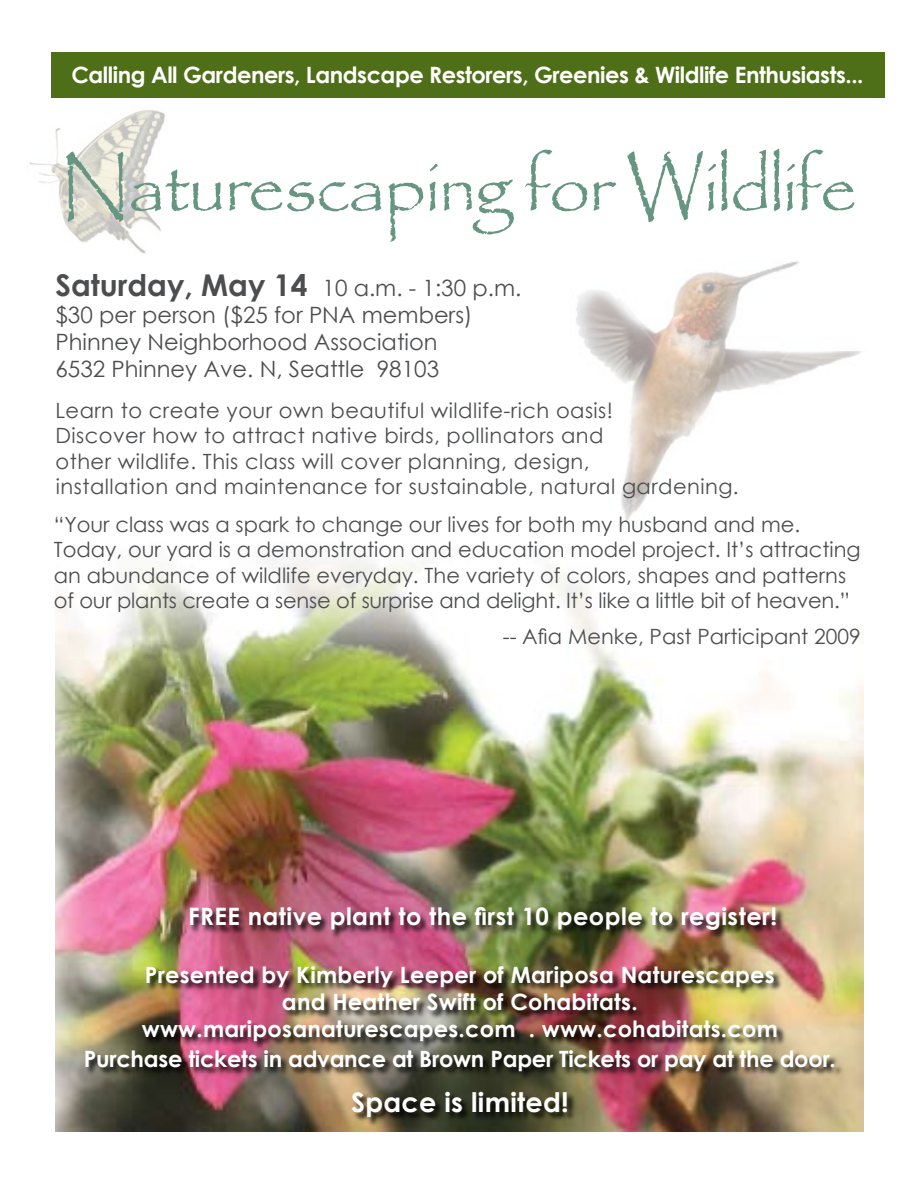
<style>
.page{position:relative;width:918px;height:1188px;background:#fff}
.page>*{position:absolute;margin:0;border:0;box-sizing:border-box;transform-origin:0 0}
.t1{font:75px "Papyrus";letter-spacing:-.03em;color:#669682}
.t2{font:700 27px "Century Gothic";letter-spacing:.01em;color:#fff}
.t3{font:700 24px "Century Gothic";letter-spacing:.02em;color:#fff}
.t4{font:700 22.5px "Century Gothic";letter-spacing:-.01em;color:#fff}
.t5{font:700 22.5px/27px "Century Gothic";letter-spacing:.01em;color:#fff;text-align:center}
.t6{font:22.5px/27px "Century Gothic";color:#4c4d4f}
.t7{font:21px/25.5px "Century Gothic";color:#4c4d4f}
.t8{font:21px/25.5px "Century Gothic";letter-spacing:.02em;color:#4c4d4f}
.s1{font-weight:700;font-size:30px}
</style>
<div class="page">
<img style="left:576px;top:261px;width:285px;height:261px">
<img style="left:29px;top:110px;width:136px;height:144px">
<div style="left:51px;top:52px;width:834px;height:46px;background:#4f6e18"></div>
<img style="left:55px;top:559px;width:809px;height:573px">
<img style="left:84px;top:966px;width:760px;height:161px">
<img style="left:189px;top:907px;width:596px;height:33px">
<p class="t4" style="left:71px;top:58px;width:793px">Calling All Gardeners, Landscape Restorers, Greenies &amp; Wildlife Enthusiasts...</p>
<h1 class="t1" style="left:60px;top:141px;width:800px">Naturescaping for Wildlife</h1>
<p class="t6" style="left:56px;top:274px;width:467px"><span class="s1">Saturday, May 14</span> 10 a.m. - 1:30 p.m. $30 per person ($25 for PNA members)<br>Phinney Neighborhood Association<br>6532 Phinney Ave. N, Seattle 98103</p>
<p class="t8" style="left:55px;top:397px;width:685px">Learn to create your own beautiful wildlife-rich oasis!<br>Discover how to attract native birds, pollinators and<br>other wildlife. This class will cover planning, design,<br>installation and maintenance for sustainable, natural gardening.</p>
<p class="t7" style="left:54px;top:511px;width:808px">“Your class was a spark to change our lives for both my husband and me.<br>Today, our yard is a demonstration and education model project. It’s attracting an abundance of wildlife everyday. The variety of colors, shapes and patterns of our plants create a sense of surprise and delight. It’s like a little bit of heaven.”</p>
<p class="t7" style="left:503px;top:623px;width:359px">-- Afia Menke, Past Participant 2009</p>
<p class="t3" style="left:188px;top:898px;width:590px">FREE native plant to the first 10 people to register!</p>
<p class="t5" style="left:142px;top:961px;width:638px">Presented by Kimberly Leeper of Mariposa Naturescapes and Heather Swift of Cohabitats. www.mariposanaturescapes.com . www.cohabitats.com</p>
<p class="t4" style="left:84px;top:1042px;width:754px">Purchase tickets in advance at Brown Paper Tickets or pay at the door.</p>
<p class="t2" style="left:351px;top:1082px;width:219px">Space is limited!</p>
</div>
